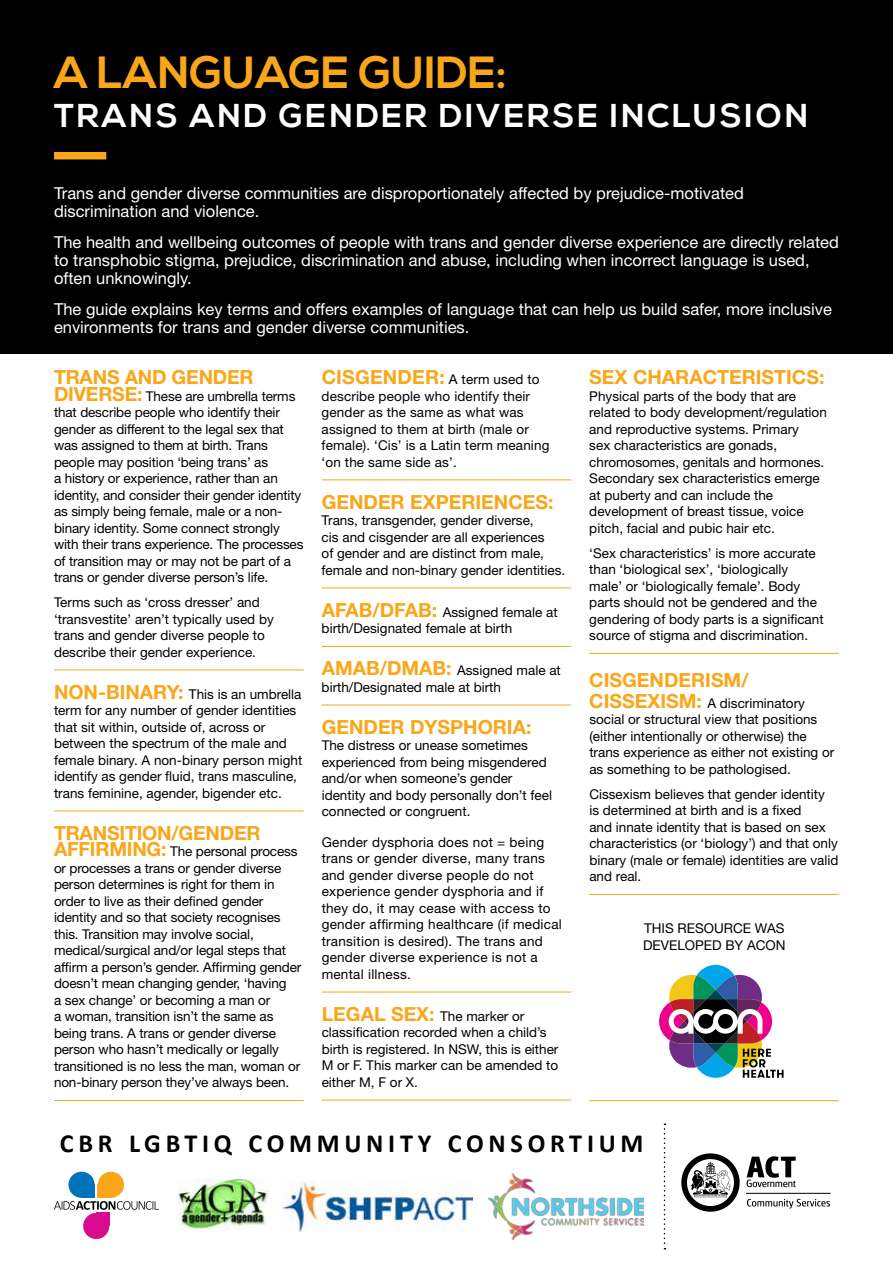
<style>
.page{position:relative;width:893px;height:1263px;background:#fff}
.page>*{position:absolute;margin:0;border:0;box-sizing:border-box;transform-origin:0 0}
.t1{font:700 45px "Nexa";color:#faa61a}
.t2{font:700 33px "Nexa";letter-spacing:.08em;color:#fff}
.t3{font:700 26.25px "Calibri";letter-spacing:.18em;color:#000}
.t4{font:700 19.5px "Helvetica Neue";color:#faa61a}
.t5{font:16.5px/18px "Helvetica Neue";color:#fff}
.t6{font:13.5px/16.5px "Helvetica Neue";color:#000}
.t7{font:13.5px/16.5px "Helvetica Neue";letter-spacing:.02em;color:#000}
.s1{font-weight:700;font-size:19.5px;color:#faa61a}
</style>
<div class="page">
<div style="left:0;top:0;width:893px;height:354px;background:#000"></div>
<div style="left:54px;top:152px;width:52px;height:7px;background:#faa61a"></div>
<hr style="left:54px;top:669px;width:250px;height:1px;background:#faa61a">
<hr style="left:54px;top:810px;width:250px;height:1px;background:#faa61a">
<hr style="left:54px;top:1100px;width:250px;height:1px;background:#faa61a">
<hr style="left:322px;top:479px;width:249px;height:1px;background:#faa61a">
<hr style="left:322px;top:587px;width:249px;height:1px;background:#faa61a">
<hr style="left:322px;top:646px;width:249px;height:1px;background:#faa61a">
<hr style="left:322px;top:704px;width:249px;height:1px;background:#faa61a">
<hr style="left:322px;top:992px;width:249px;height:1px;background:#faa61a">
<hr style="left:322px;top:1100px;width:249px;height:1px;background:#faa61a">
<hr style="left:589px;top:653px;width:250px;height:1px;background:#faa61a">
<hr style="left:589px;top:894px;width:250px;height:1px;background:#faa61a">
<svg style="left:659px;top:965px;width:125px;height:113px"></svg>
<div style="left:96px;top:1213px;width:13px;height:13px;background:#d70b8c"></div>
<div style="left:83px;top:1213px;width:26px;height:26px;background:#d70b8c;border-radius:50%"></div>
<div style="left:98px;top:1172px;width:26px;height:26px;background:#faa61a;border-radius:50%"></div>
<div style="left:98px;top:1185px;width:13px;height:13px;background:#faa61a"></div>
<div style="left:68px;top:1172px;width:27px;height:26px;background:#0072bc;border-radius:50%"></div>
<div style="left:82px;top:1185px;width:13px;height:13px;background:#0072bc"></div>
<svg style="left:54px;top:1201px;width:105px;height:9px"></svg>
<img style="left:489px;top:1173px;width:154px;height:66px">
<img style="left:178px;top:1180px;width:90px;height:50px">
<img style="left:282px;top:1181px;width:190px;height:50px">
<svg style="left:681px;top:1153px;width:59px;height:59px"></svg>
<svg style="left:746px;top:1193px;width:85px;height:15px"></svg>
<svg style="left:747px;top:1156px;width:49px;height:31px"></svg>
<svg style="left:664px;top:1123px;width:1px;height:126px"></svg>
<hr style="left:589px;top:1100px;width:250px;height:1px;background:#faa61a">
<h1 class="t1" style="left:54px;top:46px;width:454px">A LANGUAGE GUIDE:</h1>
<h2 class="t2" style="left:54px;top:97px;width:756px">TRANS AND GENDER DIVERSE INCLUSION</h2>
<p class="t5" style="left:54px;top:184px;width:691px">Trans and gender diverse communities are disproportionately affected by prejudice-motivated discrimination and violence.</p>
<p class="t5" style="left:54px;top:233px;width:786px">The health and wellbeing outcomes of people with trans and gender diverse experience are directly related to transphobic stigma, prejudice, discrimination and abuse, including when incorrect language is used, often unknowingly.</p>
<p class="t5" style="left:54px;top:299px;width:779px">The guide explains key terms and offers examples of language that can help us build safer, more inclusive environments for trans and gender diverse communities.</p>
<h3 class="t4" style="left:54px;top:365px;width:201px">TRANS AND GENDER</h3>
<p class="t6" style="left:54px;top:387px;width:251px"><span class="s1">DIVERSE:</span> These are umbrella terms that describe people who identify their gender as different to the legal sex that was assigned to them at birth. Trans people may position ‘being trans’ as<br>a history or experience, rather than an identity, and consider their gender identity as simply being female, male or a non&shy;binary identity. Some connect strongly with their trans experience. The processes of transition may or may not be part of a trans or gender diverse person’s life.</p>
<p class="t6" style="left:54px;top:594px;width:221px">Terms such as ‘cross dresser’ and ‘transvestite’ aren’t typically used by trans and gender diverse people to describe their gender experience.</p>
<p class="t6" style="left:54px;top:685px;width:250px"><span class="s1">NON-BINARY:</span> This is an umbrella term for any number of gender identities that sit within, outside of, across or between the spectrum of the male and female binary. A non-binary person might identify as gender fluid, trans masculine, trans feminine, agender, bigender etc.</p>
<h3 class="t4" style="left:54px;top:821px;width:208px">TRANSITION/GENDER</h3>
<p class="t6" style="left:54px;top:843px;width:249px"><span class="s1">AFFIRMING:</span> The personal process or processes a trans or gender diverse person determines is right for them in order to live as their defined gender identity and so that society recognises this. Transition may involve social, medical/surgical and/or legal steps that affirm a person’s gender. Affirming gender doesn’t mean changing gender, ‘having<br>a sex change’ or becoming a man or<br>a woman, transition isn’t the same as being trans. A trans or gender diverse person who hasn’t medically or legally transitioned is no less the man, woman or non-binary person they’ve always been.</p>
<p class="t6" style="left:322px;top:371px;width:229px"><span class="s1">CISGENDER:</span> A term used to describe people who identify their gender as the same as what was assigned to them at birth (male or female). ‘Cis’ is a Latin term meaning ‘on the same side as’.</p>
<h3 class="t4" style="left:322px;top:490px;width:233px">GENDER EXPERIENCES:</h3>
<p class="t6" style="left:322px;top:512px;width:245px">Trans, transgender, gender diverse,<br>cis and cisgender are all experiences<br>of gender and are distinct from male, female and non-binary gender identities.</p>
<p class="t6" style="left:322px;top:603px;width:238px"><span class="s1">AFAB/DFAB:</span> Assigned female at birth/Designated female at birth</p>
<p class="t6" style="left:322px;top:662px;width:241px"><span class="s1">AMAB/DMAB:</span> Assigned male at birth/Designated male at birth</p>
<h3 class="t4" style="left:322px;top:715px;width:211px">GENDER DYSPHORIA:</h3>
<p class="t6" style="left:322px;top:737px;width:232px">The distress or unease sometimes experienced from being misgendered and/or when someone’s gender identity and body personally don’t feel connected or congruent.</p>
<p class="t7" style="left:322px;top:834px;width:242px">Gender dysphoria does not = being trans or gender diverse, many trans and gender diverse people do not experience gender dysphoria and if they do, it may cease with access to gender affirming healthcare (if medical transition is desired). The trans and gender diverse experience is not a mental illness.</p>
<p class="t6" style="left:322px;top:1008px;width:238px"><span class="s1">LEGAL SEX:</span> The marker or classification recorded when a child’s birth is registered. In NSW, this is either<br>M or F. This marker can be amended to either M, F or X.</p>
<h3 class="t4" style="left:589px;top:365px;width:237px">SEX CHARACTERISTICS:</h3>
<p class="t6" style="left:589px;top:387px;width:239px">Physical parts of the body that are related to body development/regulation and reproductive systems. Primary<br>sex characteristics are gonads, chromosomes, genitals and hormones.<br>Secondary sex characteristics emerge at puberty and can include the development of breast tissue, voice pitch, facial and pubic hair etc.</p>
<p class="t6" style="left:589px;top:544px;width:236px">‘Sex characteristics’ is more accurate than ‘biological sex’, ‘biologically male’ or ‘biologically female’. Body parts should not be gendered and the gendering of body parts is a significant source of stigma and discrimination.</p>
<h3 class="t4" style="left:589px;top:668px;width:161px">CISGENDERISM/</h3>
<p class="t6" style="left:589px;top:694px;width:247px"><span class="s1">CISSEXISM:</span> A discriminatory social or structural view that positions (either intentionally or otherwise) the trans experience as either not existing or as something to be pathologised.</p>
<p class="t6" style="left:589px;top:785px;width:251px">Cissexism believes that gender identity<br>is determined at birth and is a fixed<br>and innate identity that is based on sex characteristics (or ‘biology’) and that only binary (male or female) identities are valid and real.</p>
<p class="t6" style="left:643px;top:920px;width:144px">THIS RESOURCE WAS<br>DEVELOPED BY ACON</p>
<h3 class="t3" style="left:60px;top:1126px;width:585px">CBR LGBTIQ COMMUNITY CONSORTIUM</h3>
</div>
